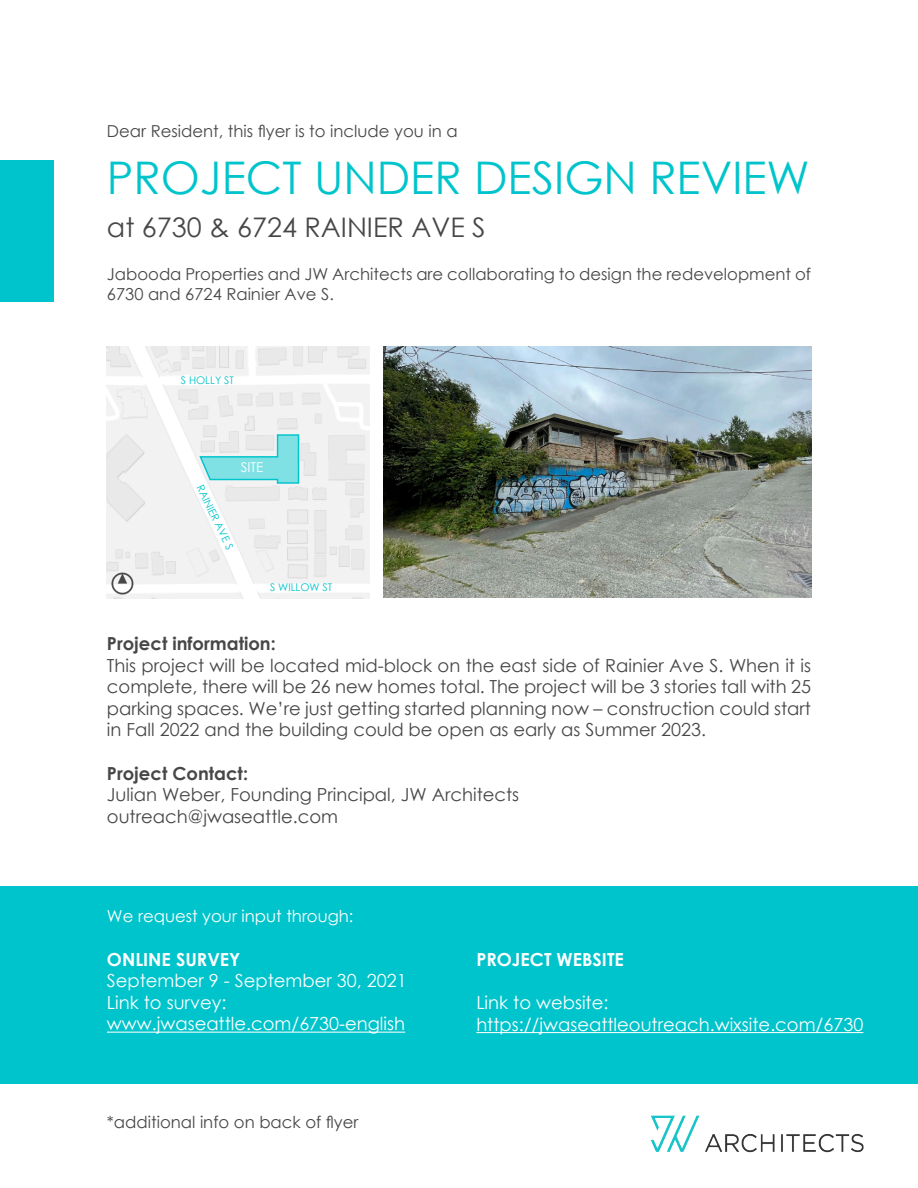
<style>
.page{position:relative;width:918px;height:1188px;background:#fff}
.page>*{position:absolute;margin:0;border:0;box-sizing:border-box;transform-origin:0 0}
.t1{font:45px "Century Gothic";color:#00c4cb}
.t2{font:27px "Century Gothic";color:#474747}
.t3{font:18px/21.6px "Century Gothic";color:#474747;text-align:justify}
.t4{font:18px "Century Gothic";color:#fff}
.t5{font:700 18px "Century Gothic";color:#474747}
.t6{font:700 18px "Century Gothic";color:#fff}
.t7{font:16.5px/19.8px "Century Gothic";color:#474747}
.t8{font:16.5px "Century Gothic";color:#fff}
.t9{font:13.5px "Century Gothic";color:#fff}
.t10{font:10.5px "Century Gothic";color:#00c4cb}
</style>
<div class="page">
<div style="left:0;top:887px;width:918px;height:197px;background:#00c4cb"></div>
<div style="left:0;top:160px;width:54px;height:142px;background:#00c4cb"></div>
<img style="left:650px;top:1116px;width:214px;height:36px">
<hr style="left:107px;top:1032px;width:298px;height:1px;background:#fff">
<hr style="left:476px;top:1032px;width:387px;height:1px;background:#fff">
<img style="left:107px;top:347px;width:262px;height:251px">
<img style="left:111px;top:572px;width:23px;height:23px">
<svg style="left:199px;top:434px;width:101px;height:50px"></svg>
<img style="left:383px;top:347px;width:428px;height:250px">
<p class="t7" style="left:107px;top:121px;width:352px">Dear Resident, this flyer is to include you in a</p>
<p class="t1" style="left:107px;top:146px;width:704px">PROJECT UNDER DESIGN REVIEW</p>
<p class="t2" style="left:107px;top:208px;width:380px">at 6730 &amp; 6724 RAINIER AVE S</p>
<p class="t7" style="left:107px;top:264px;width:706px">Jabooda Properties and JW Architects are collaborating to design the redevelopment of<br>6730 and 6724 Rainier Ave S.</p>
<p class="t10" style="left:181px;top:373px;width:54px">S HOLLY ST</p>
<p class="t9" style="left:241px;top:458px;width:24px">SITE</p>
<p class="t10" style="left:206px;top:482px;width:72px;rotate:64deg">RAINIER AVE S</p>
<p class="t10" style="left:270px;top:580px;width:64px">S WILLOW ST</p>
<p class="t5" style="left:107px;top:630px;width:170px">Project information:</p>
<p class="t3" style="left:107px;top:654px;width:706px">This project will be located mid-block on the east side of Rainier Ave S. When it is complete, there will be 26 new homes total. The project will be 3 stories tall with 25 parking spaces. We’re just getting started planning now – construction could start in Fall 2022 and the building could be open as early as Summer 2023.</p>
<p class="t5" style="left:107px;top:759px;width:143px">Project Contact:</p>
<p class="t3" style="left:107px;top:784px;width:414px">Julian Weber, Founding Principal, JW Architects</p>
<p class="t3" style="left:107px;top:805px;width:233px">outreach@jwaseattle.com</p>
<p class="t8" style="left:107px;top:904px;width:248px">We request your input through:</p>
<p class="t6" style="left:107px;top:945px;width:135px">ONLINE SURVEY</p>
<p class="t4" style="left:107px;top:968px;width:301px">September 9 - September 30, 2021</p>
<p class="t4" style="left:107px;top:990px;width:121px">Link to survey:</p>
<p class="t4" style="left:107px;top:1011px;width:300px">www.jwaseattle.com/6730-english</p>
<p class="t7" style="left:107px;top:1112px;width:253px">*additional info on back of flyer</p>
<p class="t6" style="left:476px;top:946px;width:149px">PROJECT WEBSITE</p>
<p class="t4" style="left:476px;top:990px;width:134px">Link to website:</p>
<p class="t4" style="left:476px;top:1012px;width:389px">https://jwaseattleoutreach.wixsite.com/6730</p>
</div>
